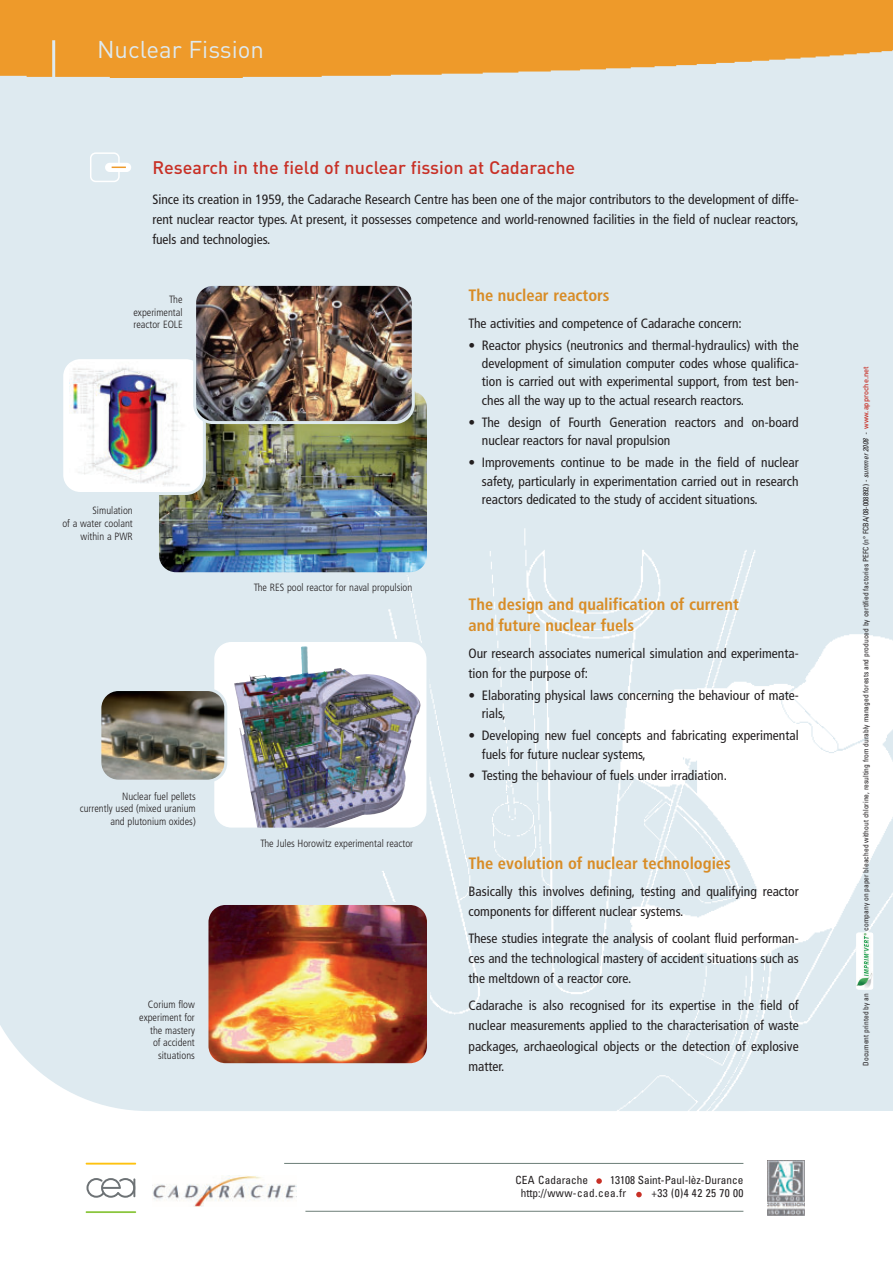
<style>
.page{position:relative;width:893px;height:1261px;background:#fff}
.page>*{position:absolute;margin:0;border:0;box-sizing:border-box;transform-origin:0 0}
.t1{font:24px "DIN";color:#deeaf0}
.t2{font:500 18px "DIN";color:#c83026}
.t3{font:700 condensed 16.5px/21px "Frutiger";color:#d88c26}
.t4{font:condensed 13.5px/20.2px "Frutiger";color:#231f20;text-align:justify}
.t5{font:condensed 11.25px/13.5px "Univers";color:#231f20}
.t6{font:300 condensed 10.5px/12.8px "Frutiger";color:#231f20;text-align:right}
.t7{font:condensed 7.5px "Univers";color:#231f20}
.s1{font-style:italic}
.s2{font-family:"DIN";font-weight:500;font-stretch:normal;color:#c83026}
</style>
<div class="page">
<div style="left:0;top:168px;width:169px;height:943px;background:#deeaf0"></div>
<div style="left:0;top:0;width:892px;height:168px;background:#deeaf0"></div>
<div style="left:169px;top:0;width:724px;height:1111px;background:#deeaf0"></div>
<img style="left:382px;top:528px;width:511px;height:583px">
<img style="left:0;top:0;width:893px;height:78px">
<img style="left:156px;top:391px;width:274px;height:184px">
<img style="left:60px;top:283px;width:355px;height:212px">
<img style="left:208px;top:902px;width:222px;height:164px">
<div style="left:105px;top:163px;width:26px;height:9px;background:#fff;border-radius:5px"></div>
<svg style="left:90px;top:152px;width:36px;height:30px"></svg>
<hr style="left:52px;top:40px;width:3px;height:41px;background:#deeaf0">
<svg style="left:636px;top:1192px;width:6px;height:5px"></svg>
<svg style="left:596px;top:1178px;width:6px;height:6px"></svg>
<hr style="left:305px;top:1211px;width:438px;height:1px;background:#6c7e77">
<img style="left:153px;top:1175px;width:144px;height:31px">
<svg style="left:86px;top:1178px;width:50px;height:20px"></svg>
<hr style="left:86px;top:1163px;width:50px;height:1px;background:#fec210">
<hr style="left:86px;top:1211px;width:50px;height:2px;background:#8bc63e">
<hr style="left:284px;top:1163px;width:459px;height:1px;background:#6c7e77">
<img style="left:768px;top:1160px;width:36px;height:55px">
<img style="left:98px;top:639px;width:331px;height:191px">
<div style="left:856px;top:932px;width:17px;height:58px;background:#fff;border-radius:3px"></div>
<img style="left:857px;top:934px;width:16px;height:54px">
<h1 class="t1" style="left:97px;top:41px;width:168px">Nuclear Fission</h1>
<h2 class="t2" style="left:152px;top:161px;width:424px">Research in the field of nuclear fission at Cadarache</h2>
<p class="t4" style="left:152px;top:190px;width:648px">Since its creation in 1959, the Cadarache Research Centre has been one of the major contributors to the development of diffe&shy;rent nuclear reactor types. At present, it possesses competence and world-renowned facilities in the field of nuclear reactors, fuels and technologies.</p>
<p class="t3" style="left:468px;top:286px;width:143px">The nuclear reactors</p>
<p class="t4" style="left:468px;top:314px;width:275px">The activities and competence of Cadarache concern:</p>
<p class="t4" style="left:482px;top:337px;width:318px;line-height:18.5px;text-indent:-13px">• Reactor physics (neutronics and thermal-hydraulics) with the development of simulation computer codes whose qualifica&shy;tion is carried out with experimental support, from test ben&shy;ches all the way up to the actual research reactors.</p>
<p class="t4" style="left:482px;top:414px;width:318px;line-height:18.5px;text-indent:-13px">• The design of Fourth Generation reactors and on-board nuclear reactors for naval propulsion</p>
<p class="t4" style="left:482px;top:454px;width:318px;line-height:18.5px;text-indent:-13px">• Improvements continue to be made in the field of nuclear safety, particularly in experimentation carried out in research reactors dedicated to the study of accident situations.</p>
<p class="t6" style="left:133px;top:294px;width:51px;text-align:justify;text-indent:36px">The experimental reactor EOLE</p>
<p class="t7" style="left:863px;top:930px;width:566px;rotate:-90deg">company on paper bleached without chlorine, resulting from durably managed forests and produced by certified factories PEFC (n° FCBA/08-008892) - <span class="s1">summer2008 -</span> <span class="s2">www.approche.net</span></p>
<p class="t6" style="left:62px;top:505px;width:72px">Simulation<br>of a water coolant within a PWR</p>
<p class="t6" style="left:254px;top:582px;width:160px">The RES pool reactor for naval propulsion</p>
<p class="t3" style="left:468px;top:595px;width:272px">The design and qualification of current and future nuclear fuels</p>
<p class="t4" style="left:468px;top:644px;width:332px">Our research associates numerical simulation and experimenta&shy;tion for the purpose of:</p>
<p class="t4" style="left:482px;top:687px;width:318px;line-height:18.5px;text-indent:-13px">• Elaborating physical laws concerning the behaviour of mate&shy;rials,</p>
<p class="t4" style="left:482px;top:727px;width:318px;line-height:18.5px;text-indent:-13px">• Developing new fuel concepts and fabricating experimental fuels for future nuclear systems,</p>
<p class="t4" style="left:468px;top:767px;width:260px">• Testing the behaviour of fuels under irradiation.</p>
<p class="t6" style="left:80px;top:790px;width:117px">Nuclear fuel pellets<br>currently used (mixed uranium and plutonium oxides)</p>
<p class="t6" style="left:260px;top:838px;width:154px">The Jules Horowitz experimental reactor</p>
<p class="t3" style="left:468px;top:854px;width:264px">The evolution of nuclear technologies</p>
<p class="t4" style="left:468px;top:882px;width:332px">Basically this involves defining, testing and qualifying reactor components for different nuclear systems.</p>
<p class="t4" style="left:468px;top:929px;width:332px">These studies integrate the analysis of coolant fluid performan&shy;ces and the technological mastery of accident situations such as the meltdown of a reactor core.</p>
<p class="t4" style="left:468px;top:996px;width:332px">Cadarache is also recognised for its expertise in the field of nuclear measurements applied to the characterisation of waste packages, archaeological objects or the detection of explosive matter.</p>
<p class="t6" style="left:139px;top:999px;width:57px">Corium flow experiment for the mastery<br>of accident situations</p>
<p class="t7" style="left:863px;top:1065px;width:74px;rotate:-90deg">Document printed by an</p>
<p class="t5" style="left:515px;top:1174px;width:74px">CEA Cadarache</p>
<p class="t5" style="left:521px;top:1174px;width:224px;text-indent:89px">13108 Saint-Paul-lèz-Durance http://www-cad.cea.fr</p>
<p class="t5" style="left:651px;top:1187px;width:93px">+33 (0)4 42 25 70 00</p>
</div>
